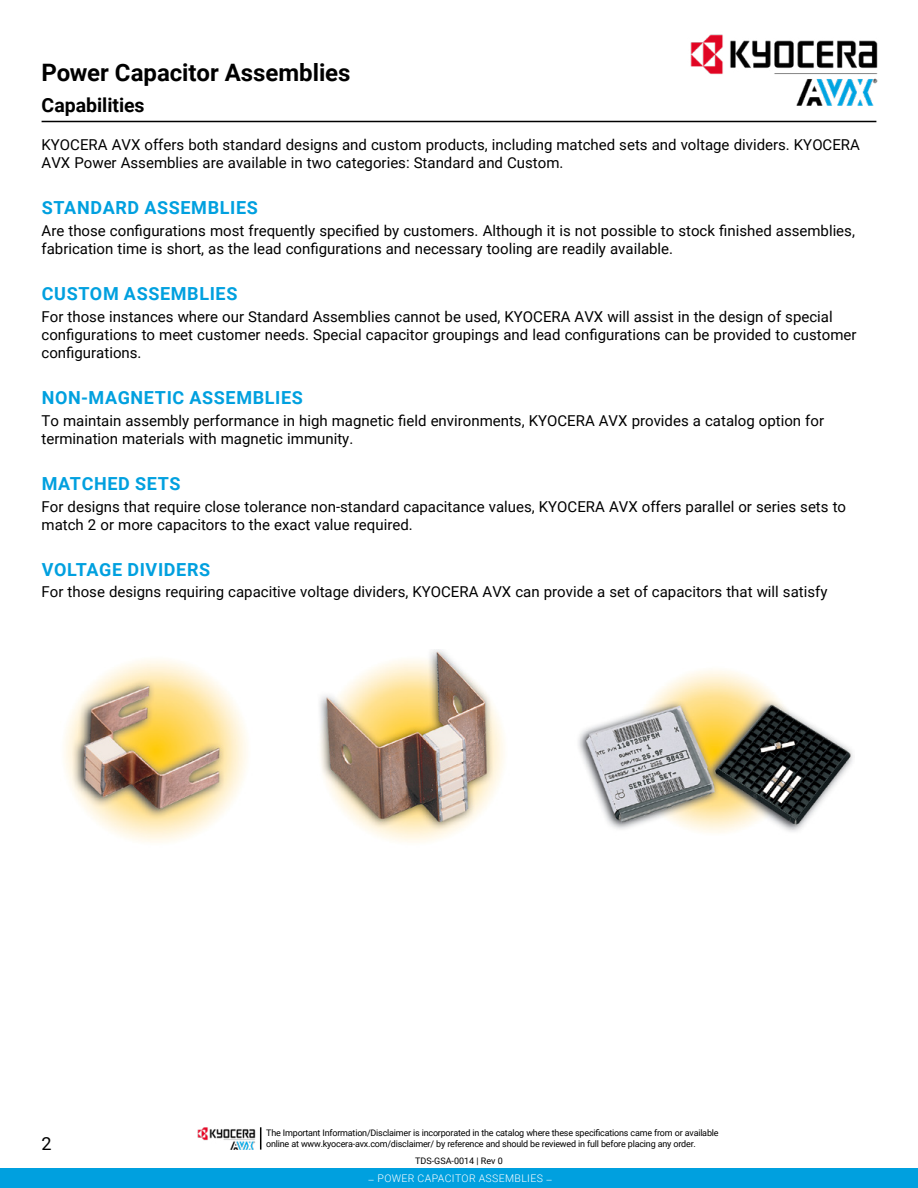
<style>
.page{position:relative;width:918px;height:1188px;background:#fff}
.page>*{position:absolute;margin:0;border:0;box-sizing:border-box;transform-origin:0 0}
.t1{font:700 24px "Roboto";color:#000}
.t2{font:700 19.5px "Roboto";color:#000}
.t3{font:700 18px "Roboto";letter-spacing:.035em;color:#00a0df}
.t4{font:18px "Roboto";color:#000}
.t5{font:15px/18px "Roboto";color:#000}
.t6{font:300 10.5px "Roboto";letter-spacing:.035em;color:#fff}
.t7{font:9px/10.8px "Roboto";letter-spacing:-.025em;color:#000}
.t8{font:9px "Roboto";color:#000}
</style>
<div class="page">
<hr style="left:42px;top:121px;width:834px;height:1px;background:#000">
<img style="left:578px;top:670px;width:275px;height:163px">
<img style="left:319px;top:649px;width:186px;height:194px">
<img style="left:64px;top:659px;width:184px;height:184px">
<img style="left:669px;top:34px;width:209px;height:87px">
<div style="left:0;top:1169px;width:918px;height:19px;background:#00a0df"></div>
<img style="left:198px;top:1127px;width:57px;height:23px">
<svg style="left:260px;top:1127px;width:1px;height:23px"></svg>
<h1 class="t1" style="left:42px;top:56px;width:310px">Power Capacitor Assemblies</h1>
<h2 class="t2" style="left:42px;top:92px;width:105px">Capabilities</h2>
<p class="t5" style="left:42px;top:135px;width:820px">KYOCERA AVX offers both standard designs and custom products, including matched sets and voltage dividers. KYOCERA<br>AVX Power Assemblies are available in two categories: Standard and Custom.</p>
<p class="t3" style="left:42px;top:195px;width:218px">STANDARD ASSEMBLIES</p>
<p class="t5" style="left:42px;top:221px;width:815px">Are those configurations most frequently specified by customers. Although it is not possible to stock finished assemblies, fabrication time is short, as the lead configurations and necessary tooling are readily available.</p>
<p class="t3" style="left:42px;top:281px;width:197px">CUSTOM ASSEMBLIES</p>
<p class="t5" style="left:42px;top:307px;width:816px">For those instances where our Standard Assemblies cannot be used, KYOCERA AVX will assist in the design of special configurations to meet customer needs. Special capacitor groupings and lead configurations can be provided to customer configurations.</p>
<p class="t3" style="left:42px;top:385px;width:263px">NON-MAGNETIC ASSEMBLIES</p>
<p class="t5" style="left:42px;top:411px;width:784px">To maintain assembly performance in high magnetic field environments, KYOCERA AVX provides a catalog option for termination materials with magnetic immunity.</p>
<p class="t3" style="left:42px;top:471px;width:140px">MATCHED SETS</p>
<p class="t5" style="left:42px;top:497px;width:806px">For designs that require close tolerance non-standard capacitance values, KYOCERA AVX offers parallel or series sets to match 2 or more capacitors to the exact value required.</p>
<p class="t3" style="left:42px;top:557px;width:170px">VOLTAGE DIVIDERS</p>
<p class="t5" style="left:42px;top:583px;width:787px">For those designs requiring capacitive voltage dividers, KYOCERA AVX can provide a set of capacitors that will satisfy</p>
<p class="t4" style="left:42px;top:1131px;width:12px">2</p>
<p class="t7" style="left:266px;top:1127px;width:454px">The Important Information/Disclaimer is incorporated in the catalog where these specifications came from or available online at www.kyocera-avx.com/disclaimer/ by reference and should be reviewed in full before placing any order.</p>
<p class="t8" style="left:415px;top:1155px;width:89px">TDS-GSA-0014 | Rev 0</p>
<p class="t6" style="left:368px;top:1171px;width:186px">– POWER CAPACITOR ASSEMBLIES –</p>
</div>
